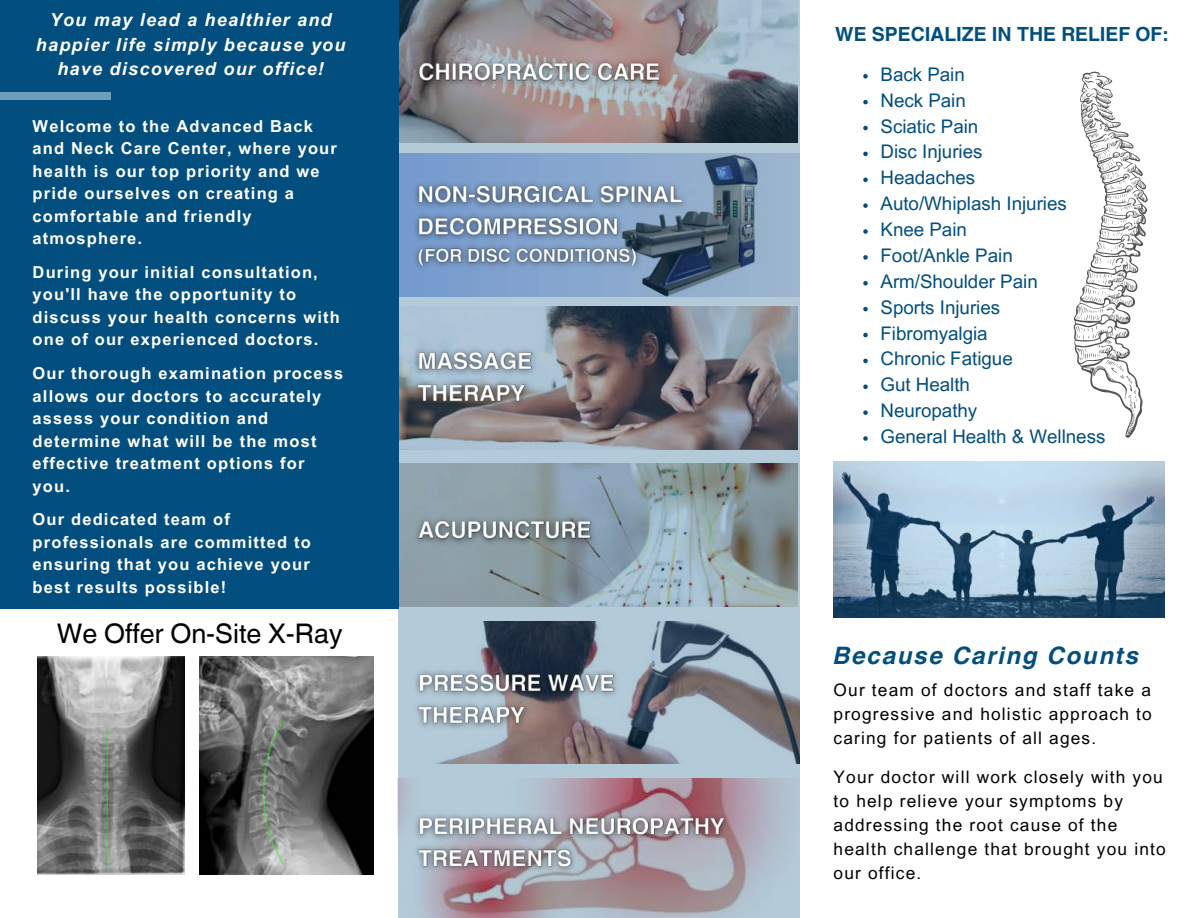
<style>
.page{position:relative;width:1188px;height:918px;background:#fff}
.page>*{position:absolute;margin:0;border:0;box-sizing:border-box;transform-origin:0 0}
.t1{font:27px "Helvetica World";color:#000}
.t2{font:italic 700 24px "Helvetica World";letter-spacing:.07em;color:#024e7f}
.t3{font:700 19.5px "Helvetica World";color:#024e7f}
.t4{font:18.75px/25.8px "Arial MT Pro";color:#024e7f}
.t5{font:italic 700 18px/24.8px "Arial MT Pro";letter-spacing:.07em;color:#fff;text-align:center}
.t6{font:17.25px/24px "Arial MT Pro";letter-spacing:.07em;color:#000;text-align:justify}
.t7{font:700 16.5px/22.5px "Arial MT Pro";letter-spacing:.07em;color:#fff}
</style>
<div class="page">
<div style="left:0;top:0;width:399px;height:609px;background:#024e7f"></div>
<img style="left:834px;top:461px;width:330px;height:157px">
<img style="left:37px;top:657px;width:148px;height:218px">
<img style="left:200px;top:657px;width:174px;height:218px">
<div style="left:0;top:92px;width:111px;height:8px;background:#6e9fbf"></div>
<img style="left:398px;top:0;width:401px;height:918px">
<svg style="left:863px;top:74px;width:5px;height:5px"></svg>
<svg style="left:863px;top:100px;width:5px;height:4px"></svg>
<svg style="left:863px;top:126px;width:5px;height:4px"></svg>
<svg style="left:863px;top:152px;width:5px;height:4px"></svg>
<svg style="left:863px;top:178px;width:5px;height:4px"></svg>
<svg style="left:863px;top:203px;width:5px;height:5px"></svg>
<svg style="left:863px;top:229px;width:5px;height:5px"></svg>
<svg style="left:863px;top:255px;width:5px;height:5px"></svg>
<svg style="left:863px;top:281px;width:5px;height:5px"></svg>
<svg style="left:863px;top:307px;width:5px;height:4px"></svg>
<svg style="left:863px;top:333px;width:5px;height:4px"></svg>
<svg style="left:863px;top:359px;width:5px;height:4px"></svg>
<svg style="left:863px;top:385px;width:5px;height:4px"></svg>
<svg style="left:863px;top:410px;width:5px;height:5px"></svg>
<svg style="left:863px;top:436px;width:5px;height:5px"></svg>
<svg style="left:1074px;top:72px;width:74px;height:366px"></svg>
<img style="left:408px;top:511px;width:194px;height:39px">
<img style="left:408px;top:342px;width:134px;height:70px">
<img style="left:408px;top:53px;width:263px;height:39px">
<img style="left:408px;top:176px;width:286px;height:101px">
<img style="left:408px;top:664px;width:217px;height:70px">
<img style="left:408px;top:807px;width:328px;height:72px">
<p class="t5" style="left:36px;top:8px;width:311px">You may lead a healthier and happier life simply because you have discovered our office!</p>
<p class="t7" style="left:33px;top:115px;width:306px">Welcome to the Advanced Back and Neck Care Center, where your health is our top priority and we pride ourselves on creating a comfortable and friendly atmosphere.</p>
<p class="t7" style="left:33px;top:261px;width:309px">During your initial consultation, you'll have the opportunity to discuss your health concerns with one of our experienced doctors.</p>
<p class="t7" style="left:33px;top:363px;width:312px">Our thorough examination process allows our doctors to accurately assess your condition and determine what will be the most effective treatment options for you.</p>
<p class="t7" style="left:33px;top:509px;width:280px">Our dedicated team of professionals are committed to ensuring that you achieve your best results possible!</p>
<h1 class="t1" style="left:57px;top:617px;width:287px">We Offer On-Site X-Ray</h1>
<p class="t3" style="left:835px;top:23px;width:334px">WE SPECIALIZE IN THE RELIEF OF:</p>
<p class="t4" style="left:881px;top:62px;width:226px">Back Pain<br>Neck Pain<br>Sciatic Pain<br>Disc Injuries<br>Headaches<br>Auto/Whiplash Injuries<br>Knee Pain<br>Foot/Ankle Pain<br>Arm/Shoulder Pain<br>Sports Injuries<br>Fibromyalgia<br>Chronic Fatigue<br>Gut Health<br>Neuropathy<br>General Health &amp; Wellness</p>
<h2 class="t2" style="left:834px;top:642px;width:307px">Because Caring Counts</h2>
<p class="t6" style="left:834px;top:679px;width:320px">Our team of doctors and staff take a progressive and holistic approach to caring for patients of all ages.</p>
<p class="t6" style="left:834px;top:766px;width:334px;text-align:left">Your doctor will work closely with you to help relieve your symptoms by addressing the root cause of the health challenge that brought you into our office.</p>
</div>
